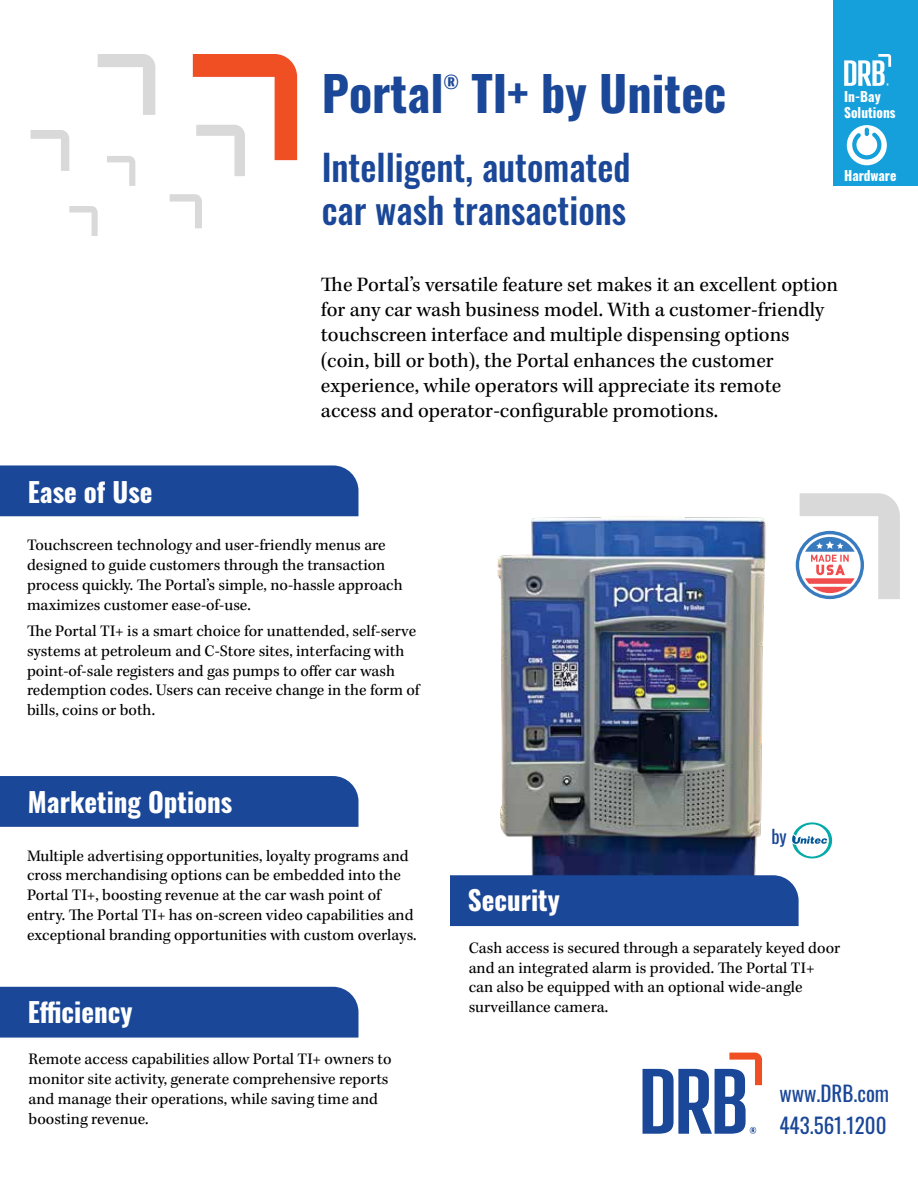
<style>
.page{position:relative;width:918px;height:1188px;background:#fff}
.page>*{position:absolute;margin:0;border:0;box-sizing:border-box;transform-origin:0 0}
.t1{font:700 48px "Oswald";color:#1a4797}
.t2{font:500 36px/43.2px "Oswald";color:#1a4797}
.t3{font:700 27px "Oswald";color:#fff}
.t4{font:21px/25.2px "Kepler Std";color:#000}
.t5{font:21px/31.7px "Oswald";color:#1a4797}
.t6{font:18.3px "Oswald";color:#1a4797}
.t7{font:700 17.55px "Oswald";color:#1a4797}
.t8{font:16.5px/19.8px "Kepler Std";color:#000}
.t9{font:700 13.5px/16.2px "Oswald";color:#fff}
</style>
<div class="page">
<img style="left:497px;top:516px;width:320px;height:359px">
<svg style="left:193px;top:54px;width:104px;height:122px"></svg>
<svg style="left:98px;top:54px;width:57px;height:61px"></svg>
<svg style="left:170px;top:194px;width:32px;height:34px"></svg>
<svg style="left:31px;top:130px;width:38px;height:41px"></svg>
<svg style="left:107px;top:156px;width:28px;height:30px"></svg>
<svg style="left:69px;top:206px;width:29px;height:30px"></svg>
<div style="left:834px;top:0;width:84px;height:186px;background:#16a0db"></div>
<svg style="left:844px;top:54px;width:47px;height:32px"></svg>
<svg style="left:643px;top:1053px;width:119px;height:81px"></svg>
<svg style="left:847px;top:125px;width:40px;height:40px"></svg>
<div style="left:0;top:465px;width:358px;height:51px;background:#1a4797"></div>
<div style="left:0;top:776px;width:358px;height:51px;background:#1a4797"></div>
<div style="left:0;top:987px;width:358px;height:51px;background:#1a4797"></div>
<div style="left:450px;top:875px;width:349px;height:51px;background:#1a4797"></div>
<svg style="left:792px;top:822px;width:40px;height:36px"></svg>
<svg style="left:796px;top:493px;width:104px;height:106px"></svg>
<h1 class="t1" style="left:322px;top:50px;width:123px">Portal</h1>
<p class="t7" style="left:444px;top:66px;width:17px">®</p>
<h1 class="t1" style="left:471px;top:50px;width:256px">TI+ by Unitec</h1>
<h2 class="t2" style="left:322px;top:142px;width:310px">Intelligent, automated car wash transactions</h2>
<p class="t9" style="left:844px;top:87px;width:53px">In-Bay<br>Solutions</p>
<p class="t9" style="left:844px;top:166px;width:54px">Hardware</p>
<h3 class="t3" style="left:28px;top:468px;width:126px">Ease of Use</h3>
<p class="t4" style="left:321px;top:273px;width:519px">The Portal’s versatile feature set makes it an excellent option for any car wash business model. With a customer-friendly touchscreen interface and multiple dispensing options (coin, bill or both), the Portal enhances the customer experience, while operators will appreciate its remote access and operator-configurable promotions.</p>
<p class="t8" style="left:27px;top:536px;width:377px">Touchscreen technology and user-friendly menus are designed to guide customers through the transaction process quickly. The Portal’s simple, no-hassle approach maximizes customer ease-of-use.</p>
<p class="t8" style="left:27px;top:622px;width:394px">The Portal TI+ is a smart choice for unattended, self-serve systems at petroleum and C-Store sites, interfacing with point-of-sale registers and gas pumps to offer car wash redemption codes. Users can receive change in the form of bills, coins or both.</p>
<h3 class="t3" style="left:28px;top:778px;width:206px">Marketing Options</h3>
<p class="t8" style="left:27px;top:846px;width:391px">Multiple advertising opportunities, loyalty programs and cross merchandising options can be embedded into the Portal TI+, boosting revenue at the car wash point of entry. The Portal TI+ has on-screen video capabilities and exceptional branding opportunities with custom overlays.</p>
<h3 class="t3" style="left:28px;top:988px;width:106px">Efficiency</h3>
<p class="t8" style="left:29px;top:1050px;width:364px">Remote access capabilities allow Portal TI+ owners to monitor site activity, generate comprehensive reports and manage their operations, while saving time and boosting revenue.</p>
<h3 class="t3" style="left:468px;top:876px;width:93px">Security</h3>
<p class="t6" style="left:771px;top:821px;width:17px">by</p>
<p class="t8" style="left:469px;top:938px;width:373px">Cash access is secured through a separately keyed door and an integrated alarm is provided. The Portal TI+ can also be equipped with an optional wide-angle surveillance camera.</p>
<p class="t5" style="left:779px;top:1076px;width:111px">www.DRB.com<br>443.561.1200</p>
</div>
